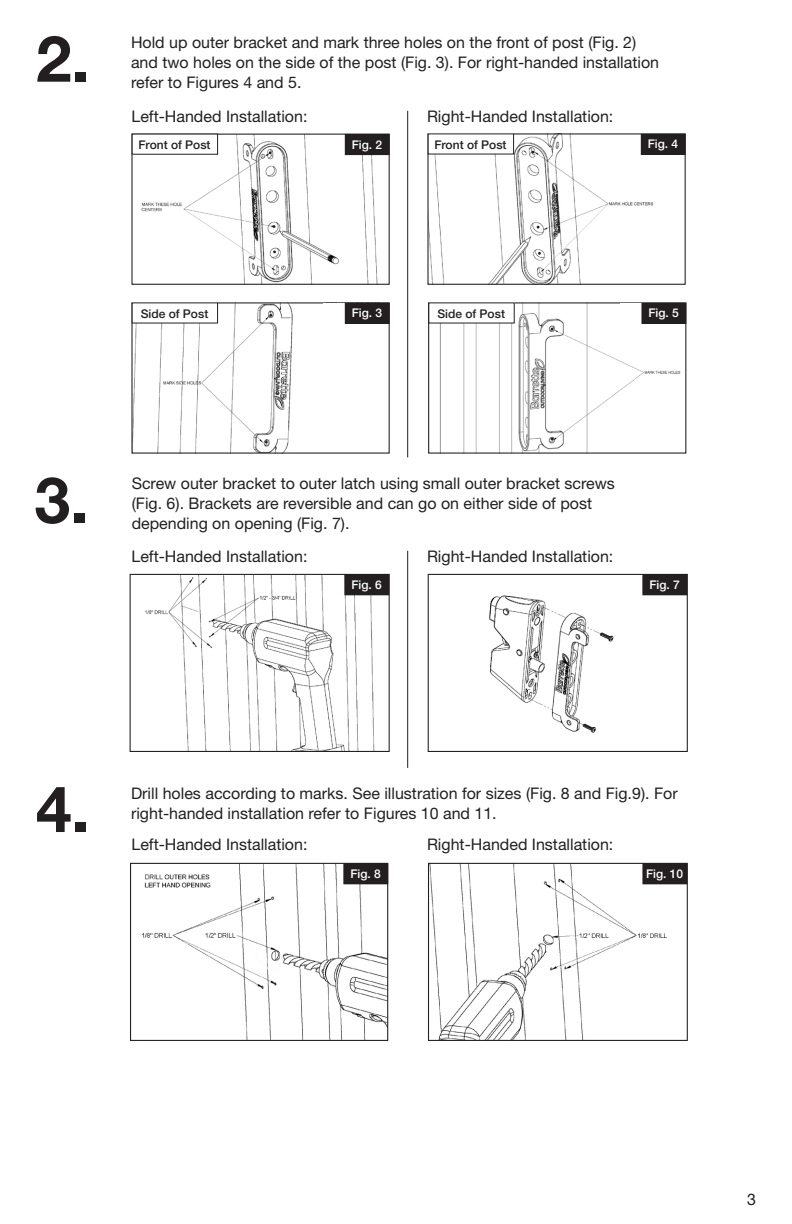
<style>
.page{position:relative;width:792px;height:1224px;background:#fff}
.page>*{position:absolute;margin:0;border:0;box-sizing:border-box;transform-origin:0 0}
.Big_Number{font:700 64px "Helvetica Neue LT Std";color:#231f20}
.t1{font:16px/20px "Helvetica Neue LT Std";color:#231f20}
.t2{font:500 12px "Helvetica Neue LT Std";color:#231f20}
.t3{font:500 12px "Helvetica Neue LT Std";color:#fff}
</style>
<div class="page">
<img style="left:141px;top:136px;width:247px;height:147px">
<div style="left:131px;top:134px;width:259px;height:151px;border:1px solid #231f20"></div>
<div style="left:345px;top:134px;width:44px;height:21px;background:#231f20"></div>
<img style="left:133px;top:304px;width:212px;height:148px">
<div style="left:323px;top:304px;width:53px;height:11px;background:#fff"></div>
<div style="left:345px;top:303px;width:44px;height:20px;background:#231f20"></div>
<div style="left:345px;top:303px;width:45px;height:21px;border:1px solid #231f20"></div>
<img style="left:145px;top:576px;width:243px;height:174px">
<div style="left:130px;top:574px;width:260px;height:178px;border:1px solid #231f20"></div>
<div style="left:132px;top:134px;width:86px;height:20px;background:#fff"></div>
<div style="left:132px;top:303px;width:86px;height:20px;background:#fff"></div>
<div style="left:345px;top:575px;width:44px;height:20px;background:#231f20"></div>
<div style="left:344px;top:574px;width:45px;height:21px;border:1px solid #231f20"></div>
<img style="left:439px;top:304px;width:242px;height:148px">
<div style="left:620px;top:304px;width:53px;height:11px;background:#fff"></div>
<div style="left:642px;top:303px;width:44px;height:20px;background:#231f20"></div>
<div style="left:641px;top:303px;width:45px;height:21px;border:1px solid #231f20"></div>
<div style="left:429px;top:303px;width:85px;height:20px;background:#fff"></div>
<img style="left:141px;top:865px;width:245px;height:174px">
<div style="left:130px;top:863px;width:258px;height:178px;border:1px solid #231f20"></div>
<div style="left:344px;top:864px;width:44px;height:20px;background:#231f20"></div>
<div style="left:343px;top:863px;width:45px;height:21px;border:1px solid #231f20"></div>
<img style="left:489px;top:595px;width:197px;height:138px">
<div style="left:428px;top:574px;width:260px;height:178px;border:1px solid #231f20"></div>
<div style="left:643px;top:575px;width:44px;height:20px;background:#231f20"></div>
<div style="left:642px;top:574px;width:45px;height:21px;border:1px solid #231f20"></div>
<hr style="left:407px;top:111px;width:1px;height:346px;background:#231f20">
<img style="left:429px;top:135px;width:225px;height:148px">
<div style="left:427px;top:133px;width:259px;height:152px;border:1px solid #231f20"></div>
<div style="left:641px;top:134px;width:44px;height:20px;background:#231f20"></div>
<div style="left:641px;top:134px;width:45px;height:21px;border:1px solid #231f20"></div>
<div style="left:428px;top:134px;width:86px;height:20px;background:#fff"></div>
<hr style="left:407px;top:551px;width:1px;height:217px;background:#231f20">
<img style="left:430px;top:865px;width:256px;height:174px">
<div style="left:428px;top:863px;width:260px;height:178px;border:1px solid #231f20"></div>
<div style="left:643px;top:864px;width:44px;height:20px;background:#231f20"></div>
<div style="left:642px;top:863px;width:45px;height:21px;border:1px solid #231f20"></div>
<p class="Big_Number" style="left:36px;top:19px;width:55px">2.</p>
<p class="t1" style="left:131px;top:32px;width:530px">Hold up outer bracket and mark three holes on the front of post (Fig. 2) and two holes on the side of the post (Fig. 3). For right-handed installation refer to Figures 4 and 5.</p>
<p class="t1" style="left:131px;top:107px;width:178px">Left-Handed Installation:</p>
<p class="t2" style="left:139px;top:137px;width:74px">Front of Post</p>
<p class="t3" style="left:352px;top:137px;width:32px">Fig. 2</p>
<p class="t1" style="left:427px;top:106px;width:188px">Right-Handed Installation:</p>
<p class="t2" style="left:435px;top:137px;width:74px">Front of Post</p>
<p class="t3" style="left:648px;top:137px;width:32px">Fig. 4</p>
<p class="t2" style="left:141px;top:306px;width:69px">Side of Post</p>
<p class="t3" style="left:352px;top:306px;width:32px">Fig. 3</p>
<p class="t2" style="left:437px;top:306px;width:69px">Side of Post</p>
<p class="t3" style="left:649px;top:306px;width:32px">Fig. 5</p>
<p class="Big_Number" style="left:35px;top:461px;width:55px">3.</p>
<p class="t1" style="left:132px;top:473px;width:485px">Screw outer bracket to outer latch using small outer bracket screws (Fig. 6). Brackets are reversible and can go on either side of post depending on opening (Fig. 7).</p>
<p class="t1" style="left:131px;top:547px;width:178px">Left-Handed Installation:</p>
<p class="t1" style="left:427px;top:546px;width:188px">Right-Handed Installation:</p>
<p class="t3" style="left:351px;top:577px;width:32px">Fig. 6</p>
<p class="t3" style="left:649px;top:577px;width:32px">Fig. 7</p>
<p class="Big_Number" style="left:36px;top:770px;width:55px">4.</p>
<p class="t1" style="left:131px;top:784px;width:548px">Drill holes according to marks. See illustration for sizes (Fig. 8 and Fig.9). For right-handed installation refer to Figures 10 and 11.</p>
<p class="t3" style="left:646px;top:866px;width:39px">Fig. 10</p>
<p class="t1" style="left:131px;top:835px;width:178px">Left-Handed Installation:</p>
<p class="t1" style="left:427px;top:834px;width:188px">Right-Handed Installation:</p>
<p class="t3" style="left:350px;top:866px;width:32px">Fig. 8</p>
<p class="t1" style="left:747px;top:1189px;width:10px">3</p>
</div>
